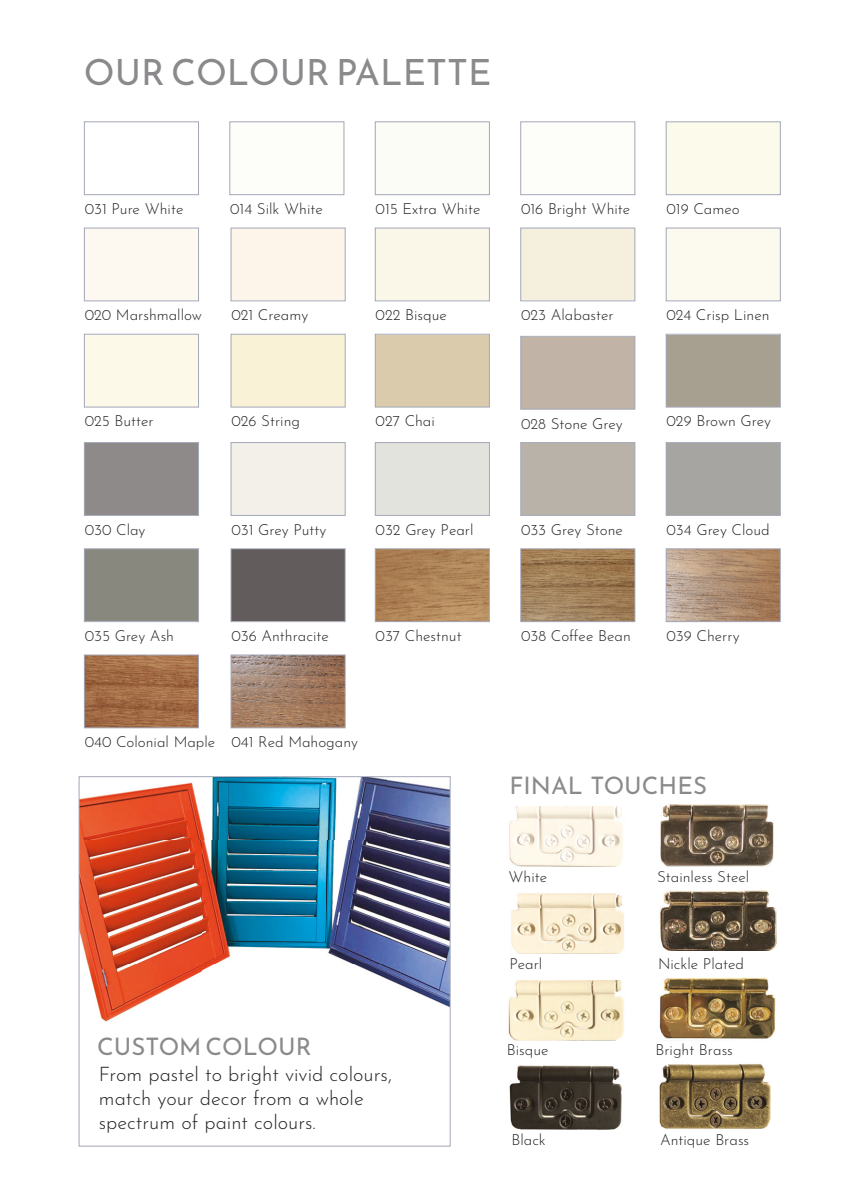
<style>
.page{position:relative;width:841px;height:1192px;background:#fff}
.page>*{position:absolute;margin:0;border:0;box-sizing:border-box;transform-origin:0 0}
.t1{font:36px "Josefin Sans";color:#8b898c}
.t2{font:24px "Josefin Sans";color:#8b898c}
.t3{font:300 20px/24px "Josefin Sans";color:#231f20}
.t4{font:300 15.2px "Josefin Sans";color:#231f20}
</style>
<div class="page">
<div style="left:84px;top:121px;width:115px;height:74px;border:1px solid #a4a7b7"></div>
<div style="left:230px;top:122px;width:113px;height:72px;background:#fdfdf9"></div>
<div style="left:229px;top:121px;width:115px;height:74px;border:1px solid #a4a7b7"></div>
<div style="left:375px;top:122px;width:113px;height:72px;background:#fbfcf6"></div>
<div style="left:374px;top:121px;width:115px;height:74px;border:1px solid #a4a7b7"></div>
<div style="left:521px;top:122px;width:113px;height:72px;background:#fdfefa"></div>
<div style="left:520px;top:121px;width:115px;height:74px;border:1px solid #a4a7b7"></div>
<div style="left:666px;top:122px;width:113px;height:72px;background:#fcfbeb"></div>
<div style="left:665px;top:121px;width:115px;height:74px;border:1px solid #a4a7b7"></div>
<div style="left:85px;top:228px;width:113px;height:72px;background:#fdf9f1"></div>
<div style="left:84px;top:227px;width:115px;height:74px;border:1px solid #a4a7b7"></div>
<div style="left:231px;top:228px;width:113px;height:72px;background:#fdf5ea"></div>
<div style="left:230px;top:227px;width:115px;height:74px;border:1px solid #a4a7b7"></div>
<div style="left:375px;top:228px;width:113px;height:72px;background:#fbf7e8"></div>
<div style="left:374px;top:227px;width:115px;height:74px;border:1px solid #a4a7b7"></div>
<div style="left:521px;top:228px;width:113px;height:72px;background:#f5efde"></div>
<div style="left:520px;top:227px;width:115px;height:74px;border:1px solid #a4a7b7"></div>
<div style="left:666px;top:228px;width:113px;height:72px;background:#fcf9ee"></div>
<div style="left:665px;top:227px;width:115px;height:74px;border:1px solid #a4a7b7"></div>
<div style="left:85px;top:335px;width:113px;height:71px;background:#fcf9e9"></div>
<div style="left:84px;top:334px;width:115px;height:73px;border:1px solid #a4a7b7"></div>
<div style="left:231px;top:335px;width:113px;height:71px;background:#faf2d7"></div>
<div style="left:230px;top:334px;width:115px;height:73px;border:1px solid #a4a7b7"></div>
<div style="left:375px;top:335px;width:113px;height:71px;background:#dacbad"></div>
<div style="left:374px;top:334px;width:115px;height:73px;border:1px solid #a4a7b7"></div>
<div style="left:666px;top:335px;width:113px;height:71px;background:#a7a090"></div>
<div style="left:665px;top:334px;width:115px;height:73px;border:1px solid #a4a7b7"></div>
<div style="left:521px;top:337px;width:113px;height:72px;background:#c1b3a6"></div>
<div style="left:520px;top:336px;width:115px;height:74px;border:1px solid #a4a7b7"></div>
<div style="left:85px;top:443px;width:113px;height:72px;background:#8e8a89"></div>
<div style="left:84px;top:442px;width:115px;height:74px;border:1px solid #a4a7b7"></div>
<div style="left:231px;top:443px;width:113px;height:72px;background:#f3f0e9"></div>
<div style="left:230px;top:442px;width:115px;height:74px;border:1px solid #a4a7b7"></div>
<div style="left:375px;top:443px;width:113px;height:72px;background:#e3e3dd"></div>
<div style="left:374px;top:442px;width:115px;height:74px;border:1px solid #a4a7b7"></div>
<div style="left:521px;top:443px;width:113px;height:72px;background:#b9b2a8"></div>
<div style="left:520px;top:442px;width:115px;height:74px;border:1px solid #a4a7b7"></div>
<div style="left:666px;top:443px;width:113px;height:72px;background:#a7a5a1"></div>
<div style="left:665px;top:442px;width:115px;height:74px;border:1px solid #a4a7b7"></div>
<div style="left:85px;top:549px;width:113px;height:72px;background:#89887f"></div>
<div style="left:84px;top:548px;width:115px;height:74px;border:1px solid #a4a7b7"></div>
<div style="left:231px;top:549px;width:113px;height:72px;background:#625c5d"></div>
<div style="left:230px;top:548px;width:115px;height:74px;border:1px solid #a4a7b7"></div>
<img style="left:522px;top:550px;width:111px;height:70px">
<div style="left:520px;top:548px;width:115px;height:74px;border:1px solid #a4a7b7"></div>
<img style="left:376px;top:550px;width:111px;height:70px">
<div style="left:374px;top:548px;width:115px;height:74px;border:1px solid #a4a7b7"></div>
<img style="left:667px;top:550px;width:111px;height:70px">
<div style="left:665px;top:548px;width:115px;height:74px;border:1px solid #a4a7b7"></div>
<img style="left:86px;top:656px;width:111px;height:70px">
<div style="left:84px;top:654px;width:115px;height:74px;border:1px solid #a4a7b7"></div>
<img style="left:232px;top:656px;width:111px;height:70px">
<div style="left:230px;top:654px;width:115px;height:74px;border:1px solid #a4a7b7"></div>
<img style="left:81px;top:778px;width:367px;height:244px">
<div style="left:79px;top:776px;width:371px;height:370px;border:1px solid #a4a7b7"></div>
<img style="left:509px;top:806px;width:114px;height:60px">
<img style="left:511px;top:893px;width:113px;height:60px">
<img style="left:508px;top:980px;width:116px;height:60px">
<img style="left:509px;top:1065px;width:113px;height:64px">
<img style="left:660px;top:804px;width:113px;height:62px">
<img style="left:659px;top:890px;width:117px;height:60px">
<img style="left:659px;top:977px;width:116px;height:62px">
<img style="left:659px;top:1064px;width:112px;height:65px">
<h1 class="t1" style="left:84px;top:57px;width:409px">OUR COLOUR PALETTE</h1>
<p class="t4" style="left:85px;top:202px;width:100px">031 Pure White</p>
<p class="t4" style="left:230px;top:202px;width:94px">014 Silk White</p>
<p class="t4" style="left:375px;top:202px;width:106px">015 Extra White</p>
<p class="t4" style="left:521px;top:202px;width:111px">016 Bright White</p>
<p class="t4" style="left:666px;top:202px;width:75px">019 Cameo</p>
<p class="t4" style="left:85px;top:309px;width:119px">020 Marshmallow</p>
<p class="t4" style="left:231px;top:309px;width:78px">021 Creamy</p>
<p class="t4" style="left:375px;top:309px;width:73px">022 Bisque</p>
<p class="t4" style="left:521px;top:309px;width:94px">023 Alabaster</p>
<p class="t4" style="left:666px;top:309px;width:104px">024 Crisp Linen</p>
<p class="t4" style="left:85px;top:415px;width:70px">025 Butter</p>
<p class="t4" style="left:231px;top:415px;width:70px">026 String</p>
<p class="t4" style="left:375px;top:415px;width:61px">027 Chai</p>
<p class="t4" style="left:521px;top:417px;width:103px">028 Stone Grey</p>
<p class="t4" style="left:666px;top:415px;width:106px">029 Brown Grey</p>
<p class="t4" style="left:85px;top:523px;width:62px">030 Clay</p>
<p class="t4" style="left:231px;top:523px;width:96px">031 Grey Putty</p>
<p class="t4" style="left:375px;top:523px;width:99px">032 Grey Pearl</p>
<p class="t4" style="left:521px;top:523px;width:103px">033 Grey Stone</p>
<p class="t4" style="left:666px;top:523px;width:105px">034 Grey Cloud</p>
<p class="t4" style="left:85px;top:629px;width:91px">035 Grey Ash</p>
<p class="t4" style="left:231px;top:629px;width:99px">036 Anthracite</p>
<p class="t4" style="left:375px;top:629px;width:87px">037 Chestnut</p>
<p class="t4" style="left:521px;top:629px;width:111px">038 Coffee Bean</p>
<p class="t4" style="left:666px;top:629px;width:75px">039 Cherry</p>
<p class="t4" style="left:85px;top:735px;width:274px">040 Colonial Maple 041 Red Mahogany</p>
<h2 class="t2" style="left:97px;top:1036px;width:216px">CUSTOM COLOUR</h2>
<h3 class="t3" style="left:99px;top:1063px;width:294px">From pastel to bright vivid colours, match your decor from a whole spectrum of paint colours.</h3>
<h2 class="t2" style="left:509px;top:775px;width:199px">FINAL TOUCHES</h2>
<p class="t4" style="left:508px;top:870px;width:40px">White</p>
<p class="t4" style="left:656px;top:870px;width:94px">Stainless Steel</p>
<p class="t4" style="left:509px;top:957px;width:34px">Pearl</p>
<p class="t4" style="left:657px;top:957px;width:88px">Nickle Plated</p>
<p class="t4" style="left:506px;top:1043px;width:43px">Bisque</p>
<p class="t4" style="left:655px;top:1043px;width:79px">Bright Brass</p>
<p class="t4" style="left:511px;top:1133px;width:36px">Black</p>
<p class="t4" style="left:659px;top:1133px;width:91px">Antique Brass</p>
</div>
